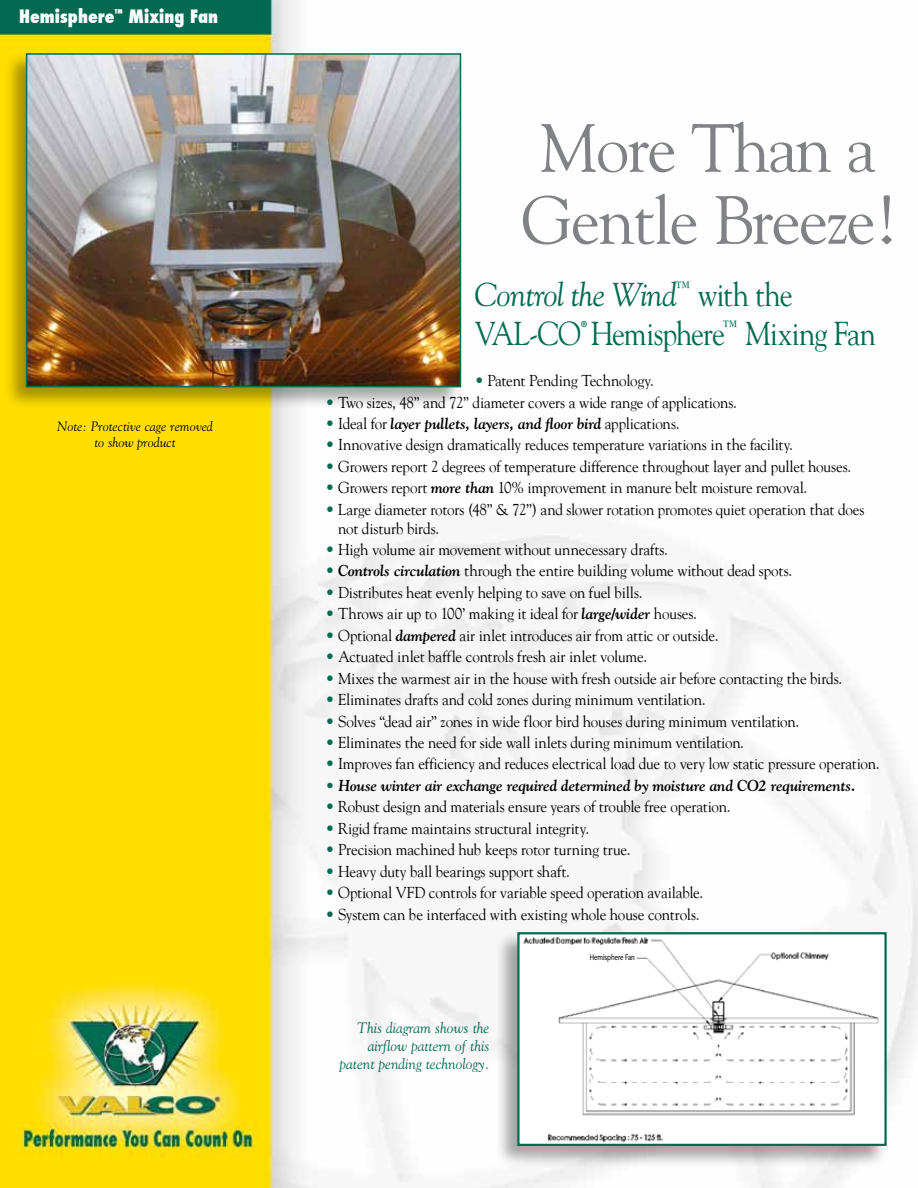
<style>
.page{position:relative;width:918px;height:1188px;background:#fff}
.page>*{position:absolute;margin:0;border:0;box-sizing:border-box;transform-origin:0 0}
.t1{font:67.5px/72px "Goudy";letter-spacing:-.03em;color:#808285}
.t2{font:33px/39px "Goudy";letter-spacing:-.035em;color:#006b50;scale:.89 1}
.t3{font:800 condensed 18px "Futura";color:#fff}
.t4{font:15.75px/18.8px "Goudy";letter-spacing:-.015em;color:#000;scale:.96 1}
.t5{font:italic 700 15.75px "Goudy";letter-spacing:-.015em;color:#000;scale:.96 1}
.t6{font:italic 15px/18px "Goudy";color:#006b50;text-align:right}
.t7{font:italic 13.5px/16.2px "Goudy";color:#000;text-align:center}
.t8{font:8.4px "Myriad Pro";color:#000;scale:.8 1}
.s1{font-size:72px}
.s2{font-style:italic}
.s3{color:#006b50}
.s4{font-weight:400;font-style:normal;color:#006b50}
.s5{font-weight:400;font-style:normal}
.s6{font-weight:700;font-style:italic}
</style>
<div class="page">
<img style="left:0;top:0;width:918px;height:1188px">
<div style="left:3px;top:52px;width:460px;height:358px;background:#000;opacity:.35"></div>
<img style="left:29px;top:56px;width:429px;height:328px">
<div style="left:26px;top:53px;width:435px;height:334px;border:2px solid #006b50"></div>
<div style="left:495px;top:931px;width:393px;height:237px;background:#000;opacity:.35"></div>
<img style="left:520px;top:935px;width:364px;height:208px">
<div style="left:592px;top:954px;width:43px;height:9px;background:#fff"></div>
<div style="left:517px;top:932px;width:370px;height:214px;border:2px solid #006b50"></div>
<p class="t3" style="left:19px;top:4px;width:201px">Hemisphere<sup>™</sup> Mixing Fan</p>
<p class="t7" style="left:57px;top:418px;width:157px">Note: Protective cage removed to show product</p>
<h1 class="t1" style="left:521px;top:111px;width:380px">More Than a<br>Gentle Breeze<span class="s1">!</span></h1>
<h2 class="t2" style="left:475px;top:274px;width:453px"><span class="s2">Control the Wind</span><sup>™</sup> with the<br>VAL-CO<sup>®</sup> Hemisphere<sup>™</sup> Mixing Fan</h2>
<p class="t4" style="left:475px;top:371px;width:188px"><span class="s3">•</span> Patent Pending Technology.</p>
<p class="t4" style="left:326px;top:392px;width:430px"><span class="s3">•</span> Two sizes, 48” and 72” diameter covers a wide range of applications.</p>
<p class="t5" style="left:326px;top:414px;width:370px"><span class="s4">•</span> <span class="s5">Ideal for</span> layer pullets, layers, and floor bird <span class="s5">applications.</span></p>
<p class="t4" style="left:326px;top:435px;width:489px"><span class="s3">•</span> Innovative design dramatically reduces temperature variations in the facility.</p>
<p class="t4" style="left:326px;top:457px;width:549px"><span class="s3">•</span> Growers report 2 degrees of temperature difference throughout layer and pullet houses.</p>
<p class="t4" style="left:326px;top:478px;width:503px"><span class="s3">•</span> Growers report <span class="s6">more than</span> 10% improvement in manure belt moisture removal.</p>
<p class="t4" style="left:338px;top:500px;width:550px;text-indent:-13px"><span class="s3">•</span> Large diameter rotors (48” &amp; 72”) and slower rotation promotes quiet operation that does not disturb birds.</p>
<p class="t4" style="left:326px;top:540px;width:358px"><span class="s3">•</span> High volume air movement without unnecessary drafts.</p>
<p class="t4" style="left:326px;top:561px;width:488px"><span class="s3">•</span> <span class="s6">Controls circulation</span> through the entire building volume without dead spots.</p>
<p class="t4" style="left:326px;top:583px;width:332px"><span class="s3">•</span> Distributes heat evenly helping to save on fuel bills.</p>
<p class="t4" style="left:326px;top:604px;width:388px"><span class="s3">•</span> Throws air up to 100’ making it ideal for <span class="s6">large/wider</span> houses.</p>
<p class="t4" style="left:326px;top:626px;width:411px"><span class="s3">•</span> Optional <span class="s6">dampered</span> air inlet introduces air from attic or outside.</p>
<p class="t4" style="left:326px;top:647px;width:337px"><span class="s3">•</span> Actuated inlet baffle controls fresh air inlet volume.</p>
<p class="t4" style="left:326px;top:668px;width:540px"><span class="s3">•</span> Mixes the warmest air in the house with fresh outside air before contacting the birds.</p>
<p class="t4" style="left:326px;top:690px;width:397px"><span class="s3">•</span> Eliminates drafts and cold zones during minimum ventilation.</p>
<p class="t4" style="left:326px;top:711px;width:495px"><span class="s3">•</span> Solves “dead air” zones in wide floor bird houses during minimum ventilation.</p>
<p class="t4" style="left:326px;top:733px;width:438px"><span class="s3">•</span> Eliminates the need for side wall inlets during minimum ventilation.</p>
<p class="t4" style="left:326px;top:754px;width:579px"><span class="s3">•</span> Improves fan efficiency and reduces electrical load due to very low static pressure operation.</p>
<p class="t5" style="left:326px;top:776px;width:554px"><span class="s3">•</span> House winter air exchange required determined by moisture and CO2 requirements.</p>
<p class="t4" style="left:326px;top:797px;width:424px"><span class="s3">•</span> Robust design and materials ensure years of trouble free operation.</p>
<p class="t4" style="left:326px;top:819px;width:276px"><span class="s3">•</span> Rigid frame maintains structural integrity.</p>
<p class="t4" style="left:326px;top:840px;width:319px"><span class="s3">•</span> Precision machined hub keeps rotor turning true.</p>
<p class="t4" style="left:326px;top:862px;width:256px"><span class="s3">•</span> Heavy duty ball bearings support shaft.</p>
<p class="t4" style="left:326px;top:883px;width:395px"><span class="s3">•</span> Optional VFD controls for variable speed operation available.</p>
<p class="t4" style="left:326px;top:904px;width:391px"><span class="s3">•</span> System can be interfaced with existing whole house controls.</p>
<p class="t6" style="left:340px;top:1018px;width:151px">This diagram shows the airflow pattern of this patent pending technology.</p>
<p class="t8" style="left:590px;top:952px;width:58px">Hemisphere Fan</p>
</div>
